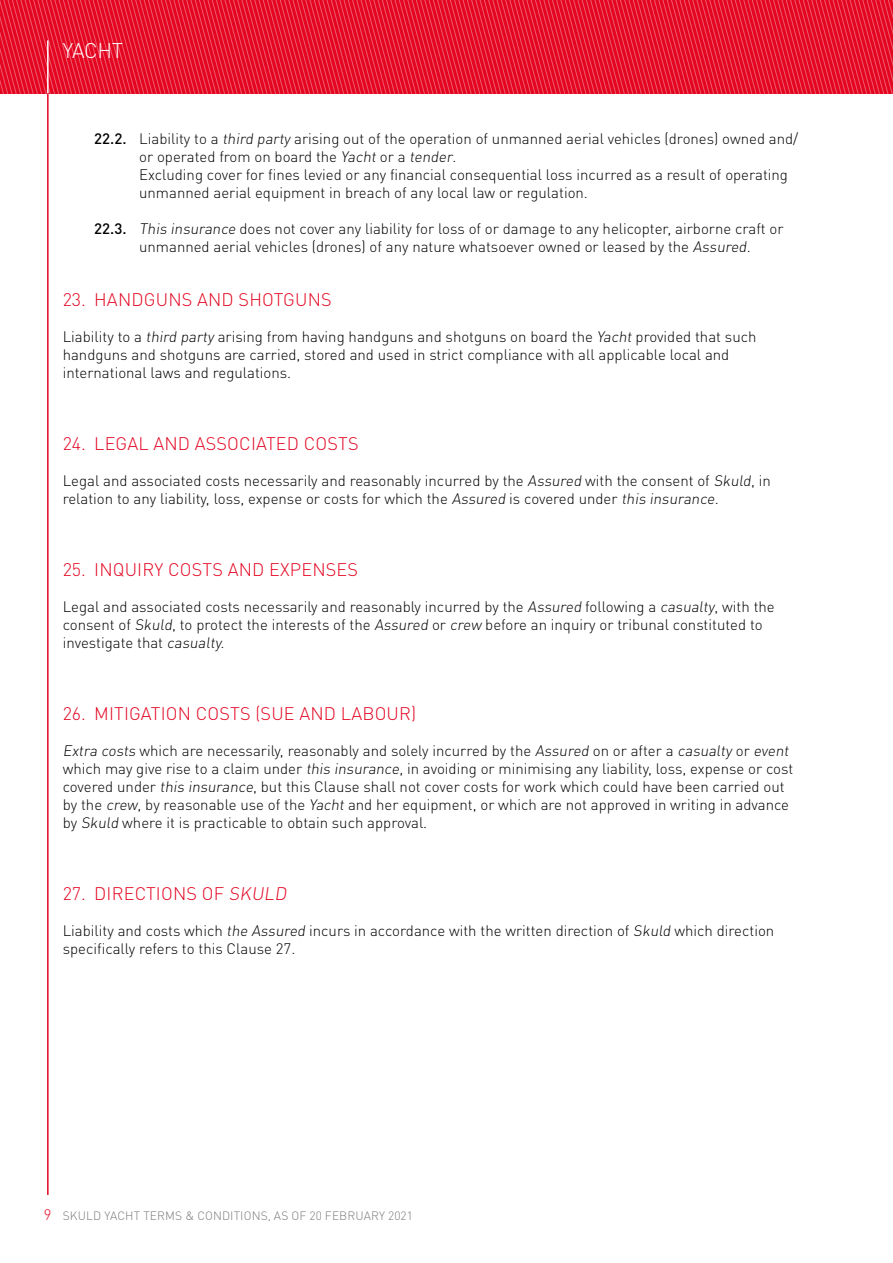
<style>
.page{position:relative;width:893px;height:1263px;background:#fff}
.page>*{position:absolute;margin:0;border:0;box-sizing:border-box;transform-origin:0 0}
.t1{font:300 21px "DINOT";letter-spacing:-.02em;color:#fff}
.t2{font:300 18px "DIN Pro";letter-spacing:.01em;color:#e40521}
.t3{font:300 15px/18px "DINOT";color:#000}
.t4{font:300 12px "DINOT";letter-spacing:.01em;color:#7c7b7b}
.s1{font-weight:500}
.s2{font-size:15px;color:#e40521}
</style>
<div class="page">
<svg style="left:0;top:0;width:893px;height:94px;background:#e61933"></svg>
<hr style="left:47px;top:40px;width:2px;height:54px;background:#fff">
<hr style="left:47px;top:94px;width:2px;height:1101px;background:#e40521">
<h1 class="t1" style="left:63px;top:38px;width:62px">YACHT</h1>
<p class="t3" style="left:139px;top:129px;width:661px;text-indent:-45px"><span class="s1">22.2.</span> Liability to a third party arising out of the operation of unmanned aerial vehicles (drones) owned and/ or operated from on board the Yacht or a tender.<br>Excluding cover for fines levied or any financial consequential loss incurred as a result of operating unmanned aerial equipment in breach of any local law or regulation.</p>
<p class="t3" style="left:139px;top:219px;width:646px;text-indent:-45px"><span class="s1">22.3.</span> This insurance does not cover any liability for loss of or damage to any helicopter, airborne craft or unmanned aerial vehicles (drones) of any nature whatsoever owned or leased by the Assured.</p>
<p class="t2" style="left:63px;top:287px;width:270px">23. HANDGUNS AND SHOTGUNS</p>
<p class="t3" style="left:63px;top:327px;width:695px">Liability to a third party arising from having handguns and shotguns on board the Yacht provided that such handguns and shotguns are carried, stored and used in strict compliance with all applicable local and international laws and regulations.</p>
<p class="t2" style="left:63px;top:431px;width:298px">24. LEGAL AND ASSOCIATED COSTS</p>
<p class="t3" style="left:63px;top:471px;width:710px">Legal and associated costs necessarily and reasonably incurred by the Assured with the consent of Skuld, in relation to any liability, loss, expense or costs for which the Assured is covered under this insurance.</p>
<p class="t2" style="left:63px;top:557px;width:297px">25. INQUIRY COSTS AND EXPENSES</p>
<p class="t3" style="left:63px;top:597px;width:714px">Legal and associated costs necessarily and reasonably incurred by the Assured following a casualty, with the consent of Skuld, to protect the interests of the Assured or crew before an inquiry or tribunal constituted to investigate that casualty.</p>
<p class="t2" style="left:63px;top:701px;width:355px">26. MITIGATION COSTS (SUE AND LABOUR)</p>
<p class="t3" style="left:63px;top:741px;width:732px">Extra costs which are necessarily, reasonably and solely incurred by the Assured on or after a casualty or event which may give rise to a claim under this insurance, in avoiding or minimising any liability, loss, expense or cost covered under this insurance, but this Clause shall not cover costs for work which could have been carried out by the crew, by reasonable use of the Yacht and her equipment, or which are not approved in writing in advance by Skuld where it is practicable to obtain such approval.</p>
<p class="t2" style="left:63px;top:881px;width:229px">27. DIRECTIONS OF SKULD</p>
<p class="t3" style="left:63px;top:921px;width:713px">Liability and costs which the Assured incurs in accordance with the written direction of Skuld which direction specifically refers to this Clause 27.</p>
<p class="t4" style="left:44px;top:1209px;width:370px"><span class="s2">9</span> SKULD YACHT TERMS &amp; CONDITIONS, AS OF 20 FEBRUARY 2021</p>
</div>
